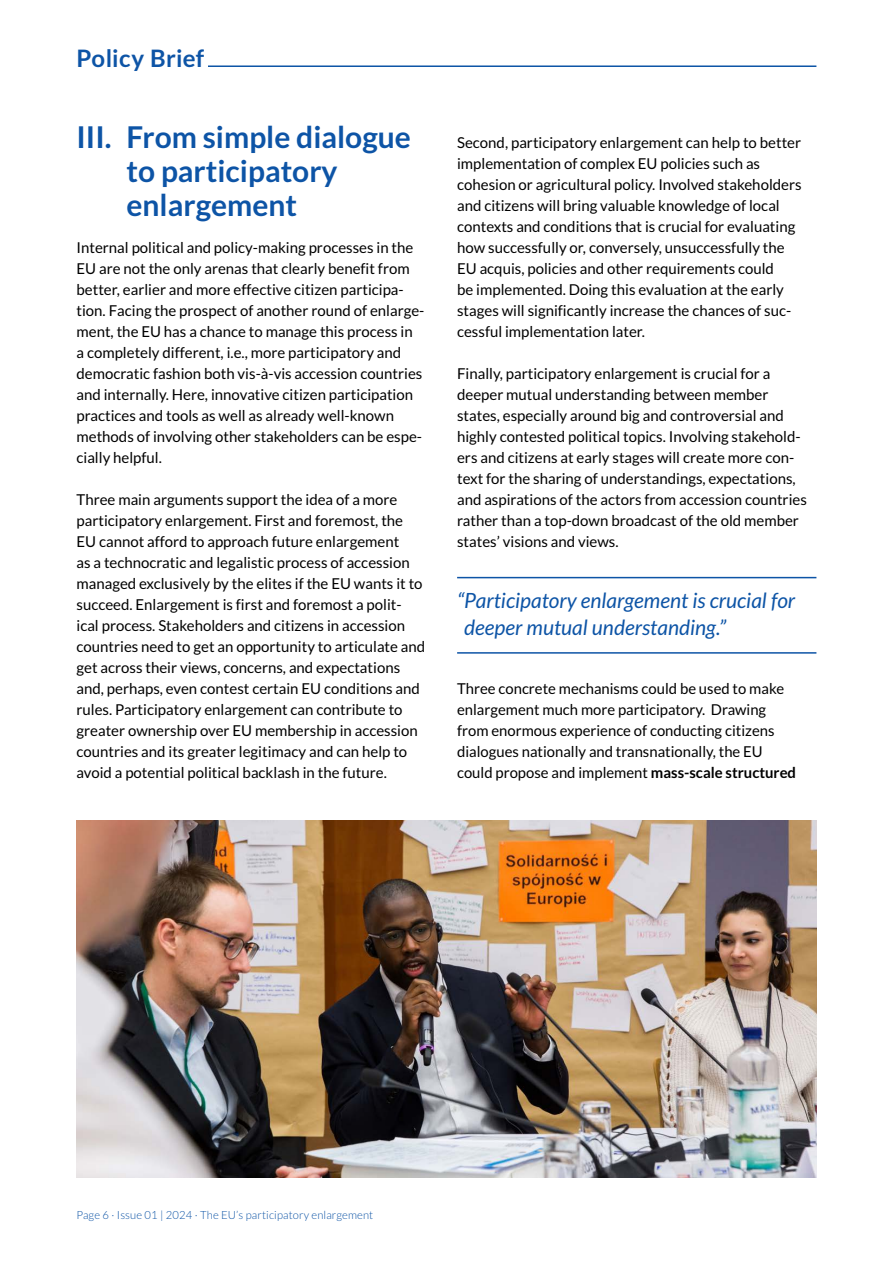
<style>
.page{position:relative;width:893px;height:1263px;background:#fff}
.page>*{position:absolute;margin:0;border:0;box-sizing:border-box;transform-origin:0 0}
.t1{font:700 30px/34px "Lato";color:#0d54a6}
.t2{font:700 24px "Lato";letter-spacing:.01em;color:#0d54a6}
.t3{font:italic 21px/27px "Lato";color:#0d54a6}
.t4{font:15px/21px "Lato";color:#000}
.t5{font:300 11.25px "Lato";letter-spacing:.01em;color:#0d54a6}
.s1{font-weight:700}
</style>
<div class="page">
<hr style="left:77px;top:65px;width:739px;height:2px;background:#0d54a6">
<div style="left:77px;top:31px;width:131px;height:43px;background:#fff"></div>
<hr style="left:457px;top:577px;width:359px;height:1px;background:#0d54a6">
<hr style="left:457px;top:652px;width:359px;height:2px;background:#0d54a6">
<img style="left:77px;top:820px;width:739px;height:357px">
<h2 class="t2" style="left:77px;top:44px;width:129px">Policy Brief</h2>
<h1 class="t1" style="left:127px;top:120px;width:286px;text-indent:-50px">III. From simple dialogue to participatory enlargement</h1>
<p class="t4" style="left:77px;top:237px;width:349px">Internal political and policy-making processes in the EU are not the only arenas that clearly benefit from better, earlier and more effective citizen participa&shy;tion. Facing the prospect of another round of enlarge&shy;ment, the EU has a chance to manage this process in<br>a completely different, i.e., more participatory and democratic fashion both vis-à-vis accession countries and internally. Here, innovative citizen participation practices and tools as well as already well-known methods of involving other stakeholders can be espe&shy;cially helpful.</p>
<p class="t4" style="left:77px;top:489px;width:350px">Three main arguments support the idea of a more participatory enlargement. First and foremost, the EU cannot afford to approach future enlargement<br>as a technocratic and legalistic process of accession managed exclusively by the elites if the EU wants it to succeed. Enlargement is first and foremost a polit&shy;ical process. Stakeholders and citizens in accession countries need to get an opportunity to articulate and get across their views, concerns, and expectations and, perhaps, even contest certain EU conditions and rules. Participatory enlargement can contribute to greater ownership over EU membership in accession countries and its greater legitimacy and can help to avoid a potential political backlash in the future.</p>
<p class="t4" style="left:457px;top:132px;width:346px">Second, participatory enlargement can help to better implementation of complex EU policies such as cohesion or agricultural policy. Involved stakeholders and citizens will bring valuable knowledge of local contexts and conditions that is crucial for evaluating how successfully or, conversely, unsuccessfully the EU acquis, policies and other requirements could<br>be implemented. Doing this evaluation at the early stages will significantly increase the chances of suc&shy;cessful implementation later.</p>
<p class="t4" style="left:457px;top:363px;width:351px">Finally, participatory enlargement is crucial for a deeper mutual understanding between member states, especially around big and controversial and highly contested political topics. Involving stakehold&shy;ers and citizens at early stages will create more con&shy;text for the sharing of understandings, expectations, and aspirations of the actors from accession countries rather than a top-down broadcast of the old member states’ visions and views.</p>
<h3 class="t3" style="left:464px;top:588px;width:333px;text-indent:-7px">“Participatory enlargement is crucial for deeper mutual understanding.”</h3>
<p class="t4" style="left:457px;top:678px;width:340px">Three concrete mechanisms could be used to make enlargement much more participatory. Drawing from enormous experience of conducting citizens dialogues nationally and transnationally, the EU could propose and implement <span class="s1">mass-scale structured</span></p>
<p class="t5" style="left:77px;top:1209px;width:298px">Page 6 · Issue 01 | 2024 · The EU’s participatory enlargement</p>
</div>
